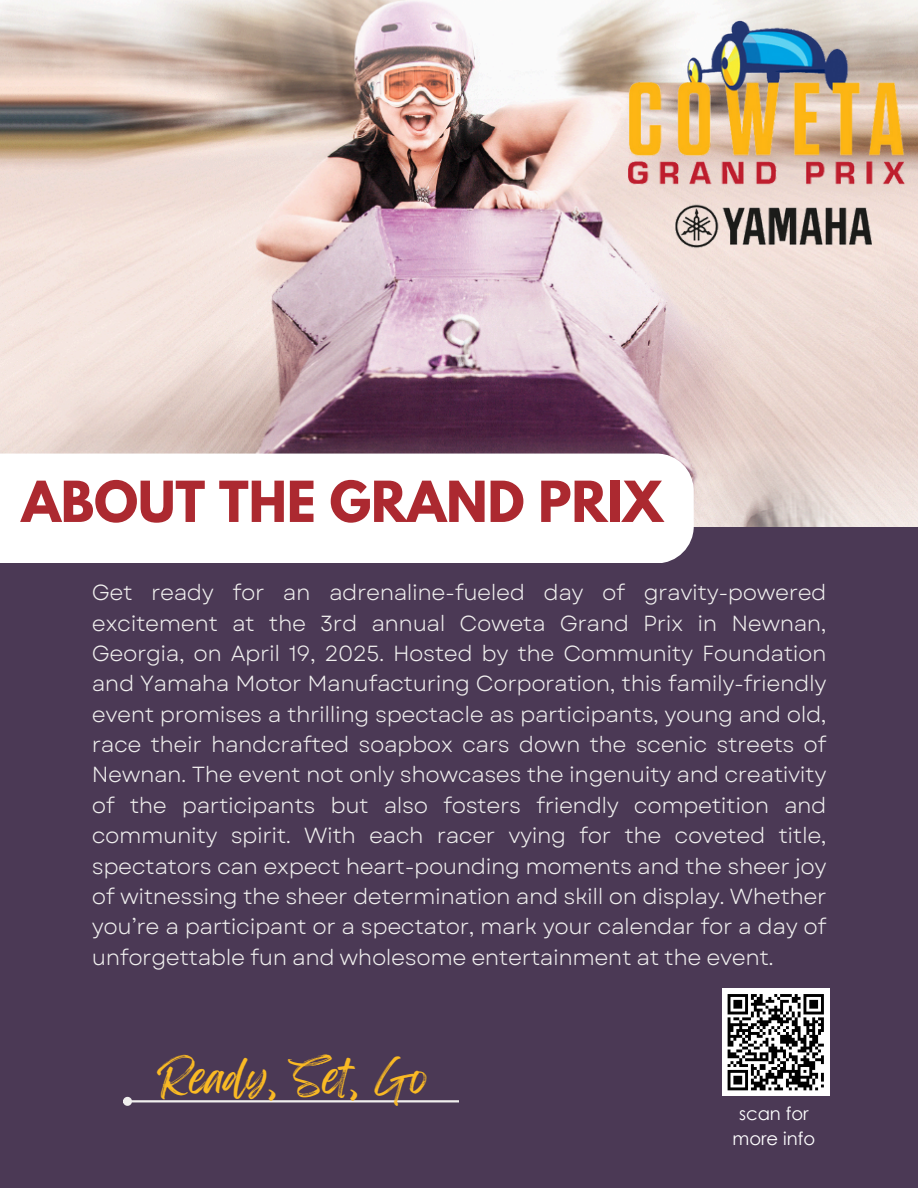
<style>
.page{position:relative;width:918px;height:1188px;background:#4b3955}
.page>*{position:absolute;margin:0;border:0;box-sizing:border-box;transform-origin:0 0}
.t1{font:700 50.1px "League Spartan";color:#ac2930}
.t2{font:39px "Feeling Passionate";color:#faba24}
.t3{font:21.75px/30.3px "Garet";letter-spacing:-.02em;color:#f0efee;text-align:justify}
.t4{font:18px/24.8px "Century Gothic";color:#fff;text-align:center}
</style>
<div class="page">
<img style="left:0;top:0;width:918px;height:526px">
<div style="left:0;top:454px;width:694px;height:109px;background:#fff"></div>
<hr style="left:131px;top:1100px;width:328px;height:2px;background:#f0efee">
<div style="left:124px;top:1098px;width:7px;height:7px;background:#f0efee;border-radius:50%"></div>
<div style="left:123px;top:1097px;width:9px;height:9px;border:2px solid #f0efee;border-radius:50%"></div>
<img style="left:604px;top:0;width:314px;height:223px">
<img style="left:676px;top:197px;width:196px;height:53px">
<div style="left:722px;top:988px;width:108px;height:108px;background:#fff"></div>
<svg style="left:727px;top:994px;width:97px;height:97px"></svg>
<p class="t1" style="left:22px;top:477px;width:643px">ABOUT THE GRAND PRIX</p>
<p class="t3" style="left:92px;top:578px;width:736px">Get ready for an adrenaline-fueled day of gravity-powered excitement at the 3rd annual Coweta Grand Prix in Newnan, Georgia, on April 19, 2025. Hosted by the Community Foundation and Yamaha Motor Manufacturing Corporation, this family-friendly event promises a thrilling spectacle as participants, young and old, race their handcrafted soapbox cars down the scenic streets of Newnan. The event not only showcases the ingenuity and creativity of the participants but also fosters friendly competition and community spirit. With each racer vying for the coveted title, spectators can expect heart-pounding moments and the sheer joy of witnessing the sheer determination and skill on display. Whether you’re a participant or a spectator, mark your calendar for a day of unforgettable fun and wholesome entertainment at the event.</p>
<p class="t2" style="left:158px;top:1046px;width:273px">Ready, Set, Go</p>
<h1 class="t4" style="left:733px;top:1100px;width:84px">scan for more info</h1>
</div>
